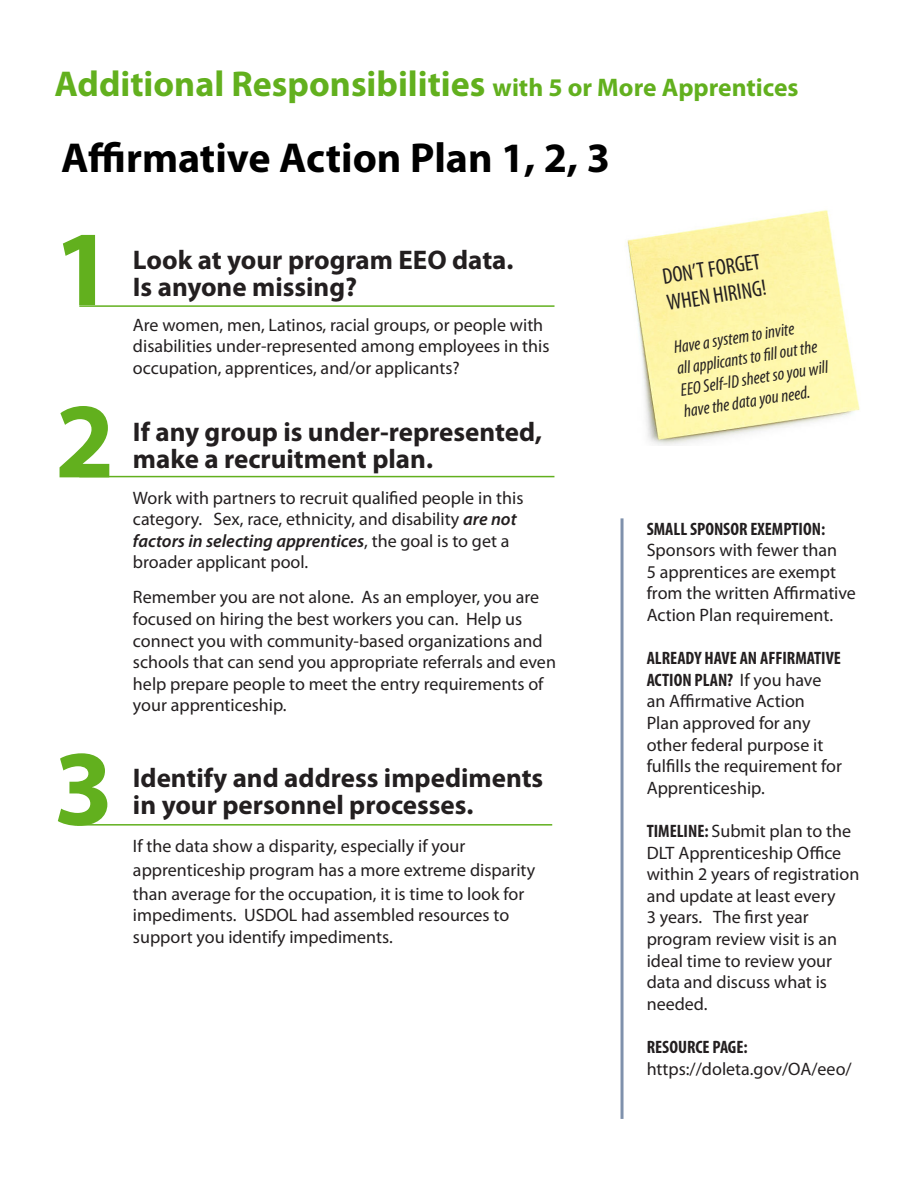
<style>
.page{position:relative;width:918px;height:1188px;background:#fff}
.page>*{position:absolute;margin:0;border:0;box-sizing:border-box;transform-origin:0 0}
.t1{font:700 108px "Myriad Pro";color:#62b01e}
.t2{font:700 42px "Myriad Pro";color:#000}
.t3{font:700 36px "Myriad Pro";color:#62b01e}
.t4{font:700 27px/27px "Myriad Pro";color:#231f20}
.t5{font:condensed 22.5px/27px "Myriad Pro";color:#231f20}
.t6{font:18px/21.6px "Myriad Pro";color:#231f20}
.t7{font:italic condensed 18px/21.6px "Myriad Pro";color:#231f20}
.s1{font-size:25.5px}
.s2{font-weight:600;font-style:italic}
.s3{font-weight:700;font-stretch:condensed}
</style>
<div class="page">
<img style="left:626px;top:210px;width:234px;height:236px">
<hr style="left:621px;top:518px;width:3px;height:601px;background:#7f91ac">
<hr style="left:79px;top:476px;width:475px;height:1px;background:#62b01e">
<hr style="left:79px;top:305px;width:476px;height:2px;background:#62b01e">
<hr style="left:77px;top:824px;width:475px;height:2px;background:#62b01e">
<p class="t3" style="left:55px;top:61px;width:746px">Additional Responsibilities <span class="s1">with 5 or More Apprentices</span></p>
<p class="t2" style="left:61px;top:130px;width:550px">Affirmative Action Plan 1, 2, 3</p>
<p class="t1" style="left:54px;top:198px;width:61px">1</p>
<p class="t1" style="left:55px;top:371px;width:61px">2</p>
<p class="t1" style="left:54px;top:718px;width:61px">3</p>
<p class="t4" style="left:133px;top:245px;width:382px">Look at your program EEO data.<br>Is anyone missing?</p>
<p class="t6" style="left:133px;top:314px;width:418px">Are women, men, Latinos, racial groups, or people with disabilities under-represented among employees in this occupation, apprentices, and/or applicants?</p>
<p class="t4" style="left:133px;top:418px;width:411px">If any group is under-represented, make a recruitment plan.</p>
<p class="t6" style="left:133px;top:486px;width:392px">Work with partners to recruit qualified people in this category. Sex, race, ethnicity, and disability <span class="s2">are not factors in selecting apprentices</span>, the goal is to get a broader applicant pool.</p>
<p class="t6" style="left:133px;top:586px;width:424px">Remember you are not alone. As an employer, you are focused on hiring the best workers you can. Help us connect you with community-based organizations and schools that can send you appropriate referrals and even help prepare people to meet the entry requirements of your apprenticeship.</p>
<p class="t4" style="left:133px;top:764px;width:412px">Identify and address impediments</p>
<p class="t4" style="left:133px;top:791px;width:342px">in your personnel processes.</p>
<p class="t6" style="left:133px;top:833px;width:404px;line-height:24px">If the data show a disparity, especially if your apprenticeship program has a more extreme disparity than average for the occupation, it is time to look for</p>
<p class="t6" style="left:133px;top:904px;width:378px">impediments. USDOL had assembled resources to support you identify impediments.</p>
<p class="t5" style="left:660px;top:263px;width:102px;rotate:-9deg">DON’T FORGET<br>WHEN HIRING!</p>
<p class="t7" style="left:672px;top:336px;width:123px;rotate:-9deg">Have a system to invite</p>
<p class="t7" style="left:675px;top:358px;width:143px;rotate:-9deg">all applicants to fi ll out the</p>
<p class="t7" style="left:679px;top:379px;width:151px;rotate:-9deg">EEO Self-ID sheet so you will have the data you need.</p>
<p class="t6" style="left:647px;top:517px;width:211px"><span class="s3">SMALL SPONSOR EXEMPTION:<br></span>Sponsors with fewer than<br>5 apprentices are exempt from the written Affirmative<br>Action Plan requirement.</p>
<p class="t6" style="left:647px;top:647px;width:197px"><span class="s3">ALREADY HAVE AN AFFIRMATIVE<br>ACTION PLAN?</span> If you have an Affirmative Action<br>Plan approved for any other federal purpose it fulfills the requirement for<br>Apprenticeship.</p>
<p class="t6" style="left:647px;top:820px;width:214px"><span class="s3">TIMELINE:</span> Submit plan to the<br>DLT Apprenticeship Office within 2 years of registration and update at least every<br>3 years. The first year program review visit is an ideal time to review your data and discuss what is needed.</p>
<p class="t6" style="left:647px;top:1036px;width:207px"><span class="s3">RESOURCE PAGE: </span>https://doleta.gov/OA/eeo/</p>
</div>
